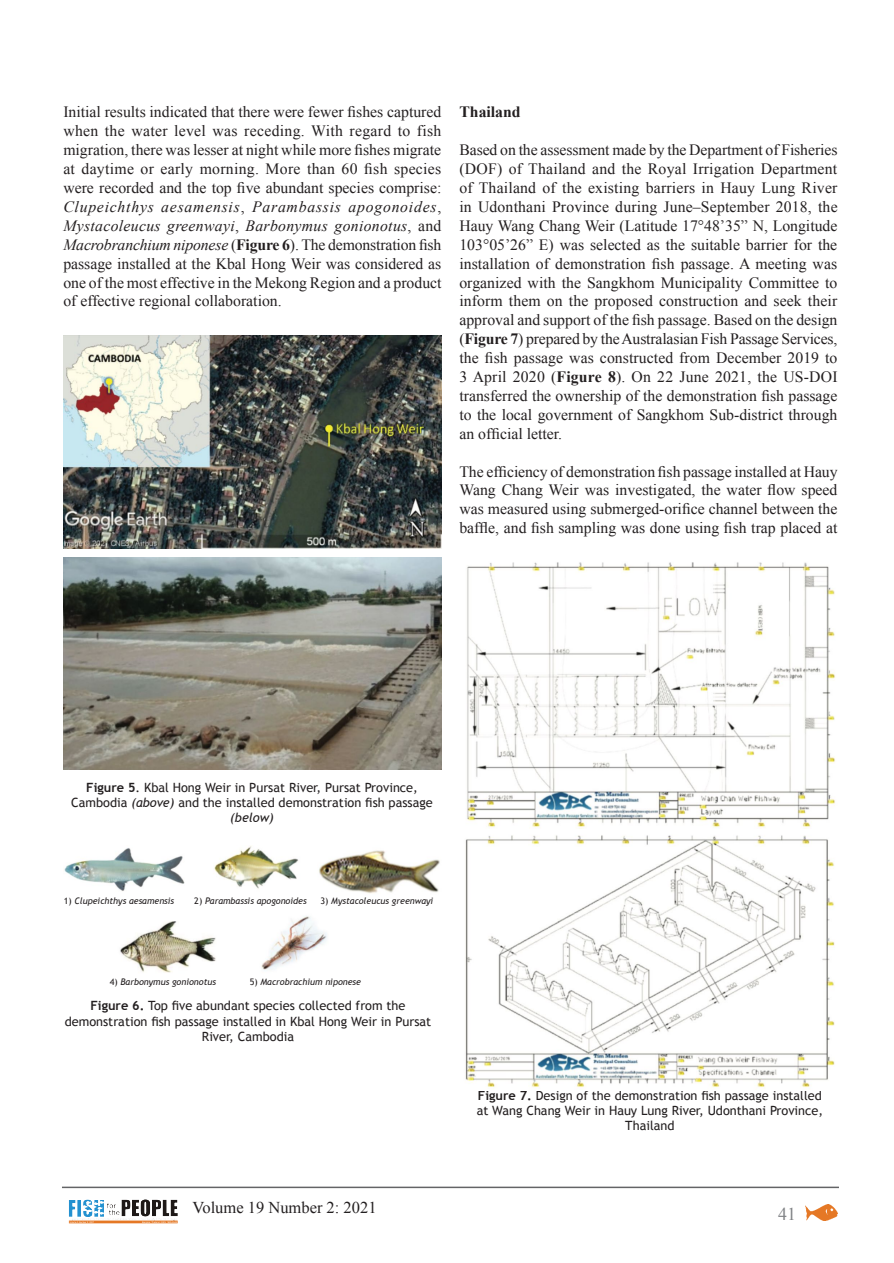
<style>
.page{position:relative;width:894px;height:1263px;background:#fff}
.page>*{position:absolute;margin:0;border:0;box-sizing:border-box;transform-origin:0 0}
.t1{font:18px "Times New Roman";color:#808285}
.t2{font:16.5px "Times New Roman";color:#231f20}
.t3{font:15.75px/18.9px "Times New Roman";color:#231f20;text-align:justify}
.t4{font:700 15.75px "Times New Roman";color:#231f20}
.t5{font:12.75px/15.3px "Trebuchet MS";color:#231f20;text-align:center}
.t6{font:italic 9px "Trebuchet MS";color:#231f20}
.s1{font-style:italic}
.s2{font-weight:700}
.s3{font-style:normal}
</style>
<div class="page">
<img style="left:805px;top:1204px;width:32px;height:16px">
<img style="left:83px;top:1199px;width:95px;height:18px">
<hr style="left:62px;top:1187px;width:777px;height:1px;background:#636466">
<img style="left:63px;top:335px;width:378px;height:214px">
<img style="left:63px;top:558px;width:378px;height:211px">
<img style="left:64px;top:846px;width:376px;height:127px">
<img style="left:467px;top:562px;width:368px;height:267px">
<img style="left:465px;top:835px;width:370px;height:253px">
<p class="t3" style="left:63px;top:102px;width:380px">Initial results indicated that there were fewer fishes captured when the water level was receding. With regard to fish migration, there was lesser at night while more fishes migrate at daytime or early morning. More than 60 fish species were recorded and the top five abundant species comprise:<br><span class="s1">Clupeichthys aesamensis</span>, <span class="s1">Parambassis apogonoides</span>, <span class="s1">Mystacoleucus greenwayi</span>, <span class="s1">Barbonymus gonionotus</span>, and <span class="s1">Macrobranchium niponese</span> (<span class="s2">Figure 6</span>). The demonstration fish passage installed at the Kbal Hong Weir was considered as one of the most effective in the Mekong Region and a product of effective regional collaboration.</p>
<p class="t4" style="left:459px;top:101px;width:63px">Thailand</p>
<p class="t3" style="left:459px;top:140px;width:380px">Based on the assessment made by the Department of Fisheries (DOF) of Thailand and the Royal Irrigation Department of Thailand of the existing barriers in Hauy Lung River in Udonthani Province during June–September 2018, the Hauy Wang Chang Weir (Latitude 17°48’35” N, Longitude 103°05’26” E) was selected as the suitable barrier for the installation of demonstration fish passage. A meeting was organized with the Sangkhom Municipality Committee to inform them on the proposed construction and seek their approval and support of the fish passage. Based on the design (<span class="s2">Figure 7</span>) prepared by the Australasian Fish Passage Services, the fish passage was constructed from December 2019 to 3 April 2020 (<span class="s2">Figure 8</span>). On 22 June 2021, the US-DOI transferred the ownership of the demonstration fish passage to the local government of Sangkhom Sub-district through an official letter.</p>
<p class="t3" style="left:459px;top:462px;width:380px">The efficiency of demonstration fish passage installed at Hauy Wang Chang Weir was investigated, the water flow speed was measured using submerged-orifice channel between the baffle, and fish sampling was done using fish trap placed at</p>
<p class="t5" style="left:71px;top:780px;width:363px"><span class="s2">Figure 5</span>. Kbal Hong Weir in Pursat River, Pursat Province,<br>Cambodia <span class="s1">(above)</span> and the installed demonstration fish passage <span class="s1">(below)</span></p>
<p class="t6" style="left:64px;top:895px;width:112px"><span class="s3">1)</span> Clupeichthys aesamensis</p>
<p class="t6" style="left:194px;top:895px;width:114px"><span class="s3">2)</span> Parambassis apogonoides</p>
<p class="t6" style="left:320px;top:895px;width:114px"><span class="s3">3)</span> Mystacoleucus greenwayi</p>
<p class="t6" style="left:110px;top:977px;width:108px"><span class="s3">4)</span> Barbonymus gonionotus</p>
<p class="t6" style="left:250px;top:977px;width:113px"><span class="s3">5)</span> Macrobrachium niponese</p>
<p class="t5" style="left:65px;top:998px;width:368px"><span class="s2">Figure 6.</span> Top five abundant species collected from the demonstration fish passage installed in Kbal Hong Weir in Pursat<br>River, Cambodia</p>
<p class="t5" style="left:477px;top:1087px;width:348px"><span class="s2">Figure 7.</span> Design of the demonstration fish passage installed at Wang Chang Weir in Hauy Lung River, Udonthani Province,<br>Thailand</p>
<p class="t2" style="left:193px;top:1197px;width:185px">Volume 19 Number 2: 2021</p>
<p class="t1" style="left:778px;top:1202px;width:19px">41</p>
</div>
